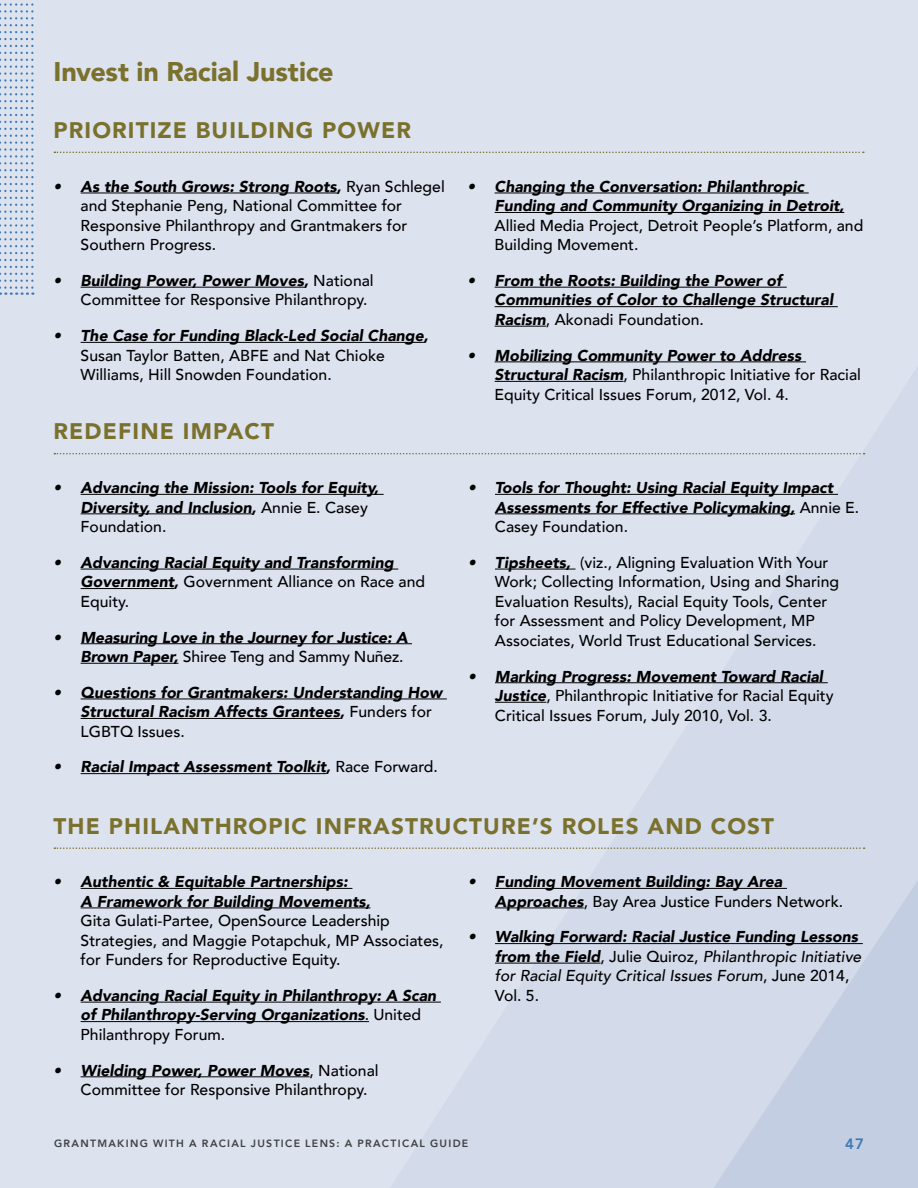
<style>
.page{position:relative;width:918px;height:1188px;background:#dde2ef}
.page>*{position:absolute;margin:0;border:0;box-sizing:border-box;transform-origin:0 0}
.t1{font:900 27px "Avenir";letter-spacing:-.005em;color:#7a712d}
.t2{font:900 22.5px "Avenir";letter-spacing:.05em;color:#7a712d}
.t3{font:500 15.75px/19.5px "Avenir";color:#000}
.t4{font:italic 900 15.75px/19.5px "Avenir";color:#000}
.t5{font:italic 500 15.75px/19.5px "Avenir";color:#000}
.t6{font:800 15px "Avenir";color:#407ab4}
.t7{font:800 10.5px "Avenir";letter-spacing:.125em;color:#404042}
.s1{font-weight:900;font-style:italic}
.s2{font-weight:500;font-style:normal}
.s3{font-weight:900}
.s4{font-style:normal}
</style>
<div class="page">
<svg style="left:378px;top:361px;width:488px;height:641px"></svg>
<svg style="left:701px;top:858px;width:217px;height:330px;fill:#d3daea"></svg>
<svg style="left:0;top:3px;width:34px;height:292px"></svg>
<svg style="left:54px;top:152px;width:810px;height:1px"></svg>
<hr style="left:81px;top:193px;width:256px;height:1px;background:#000">
<hr style="left:81px;top:287px;width:223px;height:1px;background:#000">
<hr style="left:81px;top:342px;width:343px;height:1px;background:#000">
<hr style="left:495px;top:193px;width:314px;height:1px;background:#000">
<hr style="left:495px;top:212px;width:349px;height:1px;background:#000">
<hr style="left:495px;top:287px;width:292px;height:1px;background:#000">
<hr style="left:495px;top:306px;width:343px;height:1px;background:#000">
<hr style="left:495px;top:326px;width:51px;height:1px;background:#000">
<hr style="left:495px;top:361px;width:311px;height:1px;background:#000">
<hr style="left:495px;top:381px;width:129px;height:1px;background:#000">
<svg style="left:54px;top:453px;width:811px;height:1px"></svg>
<hr style="left:81px;top:494px;width:303px;height:1px;background:#000">
<hr style="left:81px;top:513px;width:171px;height:1px;background:#000">
<hr style="left:81px;top:569px;width:317px;height:1px;background:#000">
<hr style="left:81px;top:588px;width:93px;height:1px;background:#000">
<hr style="left:81px;top:643px;width:331px;height:1px;background:#000">
<hr style="left:81px;top:663px;width:97px;height:1px;background:#000">
<hr style="left:81px;top:699px;width:366px;height:1px;background:#000">
<hr style="left:81px;top:718px;width:259px;height:1px;background:#000">
<hr style="left:81px;top:773px;width:245px;height:1px;background:#000">
<hr style="left:495px;top:494px;width:343px;height:1px;background:#000">
<hr style="left:495px;top:513px;width:300px;height:1px;background:#000">
<hr style="left:495px;top:569px;width:80px;height:1px;background:#000">
<hr style="left:495px;top:682px;width:333px;height:1px;background:#000">
<hr style="left:495px;top:702px;width:51px;height:1px;background:#000">
<svg style="left:54px;top:847px;width:811px;height:2px"></svg>
<hr style="left:81px;top:888px;width:271px;height:1px;background:#000">
<hr style="left:81px;top:908px;width:289px;height:1px;background:#000">
<hr style="left:81px;top:1002px;width:360px;height:1px;background:#000">
<hr style="left:81px;top:1021px;width:288px;height:1px;background:#000">
<hr style="left:81px;top:1076px;width:229px;height:1px;background:#000">
<hr style="left:495px;top:888px;width:292px;height:1px;background:#000">
<hr style="left:495px;top:908px;width:89px;height:1px;background:#000">
<hr style="left:495px;top:943px;width:368px;height:1px;background:#000">
<hr style="left:495px;top:963px;width:106px;height:1px;background:#000">
<h1 class="t1" style="left:54px;top:48px;width:282px">Invest in Racial Justice</h1>
<h2 class="t2" style="left:54px;top:111px;width:359px">PRIORITIZE BUILDING POWER</h2>
<p class="t3" style="left:81px;top:176px;width:366px;text-indent:-27px"><span class="s1">• As the South Grows: Strong Roots,</span> Ryan Schlegel and Stephanie Peng, National Committee for Responsive Philanthropy and Grantmakers for Southern Progress.</p>
<p class="t3" style="left:81px;top:270px;width:295px;text-indent:-27px"><span class="s1">• Building Power, Power Moves,</span> National<br>Committee for Responsive Philanthropy.</p>
<p class="t4" style="left:54px;top:326px;width:376px">• The Case for Funding Black-Led Social Change,</p>
<p class="t3" style="left:81px;top:345px;width:306px">Susan Taylor Batten, ABFE and Nat Chioke<br>Williams, Hill Snowden Foundation.</p>
<h2 class="t2" style="left:54px;top:412px;width:222px">REDEFINE IMPACT</h2>
<p class="t4" style="left:81px;top:478px;width:300px;text-indent:-27px">• Advancing the Mission: Tools for Equity,<br>Diversity, and Inclusion, <span class="s2">Annie E. Casey<br>Foundation.</span></p>
<p class="t4" style="left:81px;top:552px;width:346px;text-indent:-27px">• Advancing Racial Equity and Transforming<br>Government, <span class="s2">Government Alliance on Race and<br>Equity.</span></p>
<p class="t4" style="left:81px;top:627px;width:329px;text-indent:-27px">• Measuring Love in the Journey for Justice: A<br>Brown Paper, <span class="s2">Shiree Teng and Sammy Nuñez.</span></p>
<p class="t4" style="left:81px;top:682px;width:363px;text-indent:-27px">• Questions for Grantmakers: Understanding How<br>Structural Racism Affects Grantees, <span class="s2">Funders for<br>LGBTQ Issues.</span></p>
<p class="t4" style="left:54px;top:757px;width:384px">• Racial Impact Assessment Toolkit, <span class="s2">Race Forward.</span></p>
<p class="t4" style="left:495px;top:176px;width:351px;text-indent:-27px">• Changing the Conversation: Philanthropic<br>Funding and Community Organizing in Detroit,</p>
<p class="t3" style="left:495px;top:215px;width:370px">Allied Media Project, Detroit People’s Platform, and<br>Building Movement.</p>
<p class="t4" style="left:495px;top:271px;width:340px;text-indent:-27px">• From the Roots: Building the Power of<br>Communities of Color to Challenge Structural<br>Racism<span class="s2">, Akonadi Foundation.</span></p>
<p class="t3" style="left:495px;top:345px;width:368px;text-indent:-27px"><span class="s1">• Mobilizing Community Power to Address<br>Structural Racism</span>, Philanthropic Initiative for Racial<br>Equity Critical Issues Forum, 2012, Vol. 4.</p>
<p class="t4" style="left:495px;top:478px;width:364px;text-indent:-27px">• Tools for Thought: Using Racial Equity Impact<br>Assessments for Effective Policymaking, <span class="s2">Annie E.<br>Casey Foundation.</span></p>
<p class="t3" style="left:495px;top:552px;width:346px;text-indent:-27px"><span class="s1">• Tipsheets,</span> (viz., Aligning Evaluation With Your Work; Collecting Information, Using and Sharing Evaluation Results), Racial Equity Tools, Center for Assessment and Policy Development, MP Associates, World Trust Educational Services.</p>
<p class="t3" style="left:495px;top:665px;width:340px;text-indent:-27px"><span class="s1">• Marking Progress: Movement Toward Racial<br>Justice</span>, Philanthropic Initiative for Racial Equity<br>Critical Issues Forum, July 2010, Vol. 3.</p>
<h2 class="t2" style="left:54px;top:807px;width:722px">THE PHILANTHROPIC INFRASTRUCTURE’S ROLES AND COST</h2>
<p class="t4" style="left:81px;top:872px;width:291px;text-indent:-27px">• Authentic &amp; Equitable Partnerships:<br>A Framework for Building Movements,</p>
<p class="t3" style="left:81px;top:910px;width:364px">Gita Gulati-Partee, OpenSource Leadership<br>Strategies, and Maggie Potapchuk, MP Associates, for Funders for Reproductive Equity.</p>
<p class="t4" style="left:81px;top:986px;width:357px;text-indent:-27px">• Advancing Racial Equity in Philanthropy: A Scan of Philanthropy-Serving Organizations<span class="s2">. United<br>Philanthropy Forum.</span></p>
<p class="t3" style="left:81px;top:1060px;width:300px;text-indent:-27px"><span class="s1">• Wielding Power, Power Moves</span>, National<br>Committee for Responsive Philanthropy.</p>
<p class="t4" style="left:495px;top:872px;width:348px;text-indent:-27px">• Funding Movement Building: Bay Area<br>Approaches<span class="s2">, Bay Area Justice Funders Network.</span></p>
<p class="t5" style="left:495px;top:927px;width:368px;text-indent:-27px"><span class="s3">• Walking Forward: Racial Justice Funding Lessons from the Field</span><span class="s4">, Julie Quiroz,</span> Philanthropic Initiative for Racial Equity Critical Issues Forum<span class="s4">, June 2014, Vol. 5.</span></p>
<p class="t7" style="left:54px;top:1135px;width:416px">GRANTMAKING WITH A RACIAL JUSTICE LENS: A PRACTICAL GUIDE</p>
<p class="t6" style="left:845px;top:1132px;width:20px">47</p>
</div>
